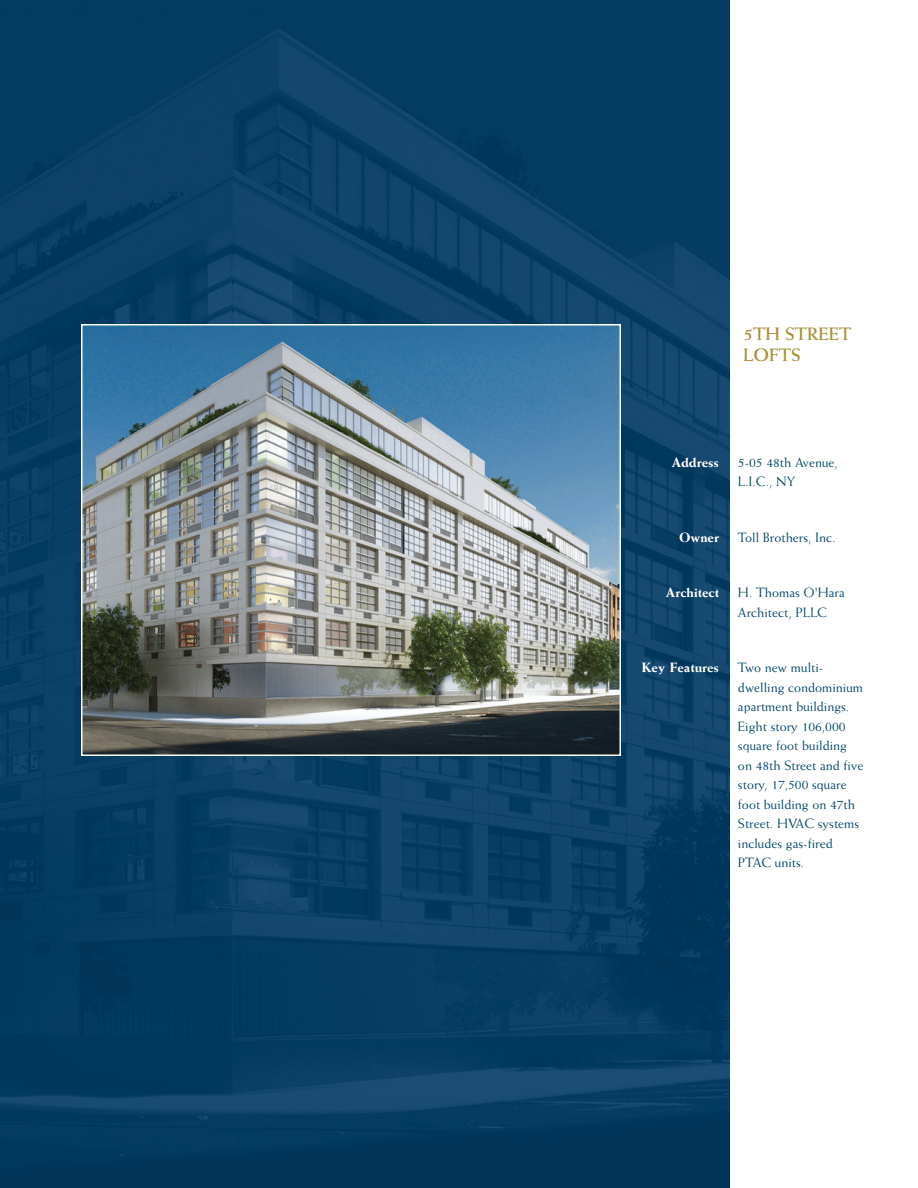
<style>
.page{position:relative;width:918px;height:1188px;background:#fff}
.page>*{position:absolute;margin:0;border:0;box-sizing:border-box;transform-origin:0 0}
.t1{font:700 18px/21.6px "Weiss";color:#ac923c}
.t2{font:13.5px/19.5px "Weiss";color:#00466b}
.t3{font:800 13.5px "Weiss";color:#fff}
</style>
<div class="page">
<img style="left:0;top:0;width:729px;height:1188px">
<img style="left:82px;top:325px;width:538px;height:430px">
<p class="t1" style="left:743px;top:322px;width:110px">5TH STREET<br>LOFTS</p>
<p class="t3" style="left:672px;top:454px;width:49px">Address</p>
<p class="t2" style="left:738px;top:452px;width:102px">5-05 48th Avenue,<br>L.I.C., NY</p>
<p class="t3" style="left:679px;top:529px;width:41px">Owner</p>
<p class="t2" style="left:738px;top:527px;width:99px">Toll Brothers, Inc.</p>
<p class="t3" style="left:666px;top:584px;width:55px">Architect</p>
<p class="t2" style="left:738px;top:583px;width:108px">H. Thomas O'Hara<br>Architect, PLLC</p>
<p class="t3" style="left:642px;top:659px;width:79px">Key Features</p>
<p class="t2" style="left:738px;top:658px;width:127px">Two new multi&shy;dwelling condominium apartment buildings.<br>Eight story 106,000 square foot building on 48th Street and five story, 17,500 square foot building on 47th<br>Street. HVAC systems includes gas-fired<br>PTAC units.</p>
</div>
